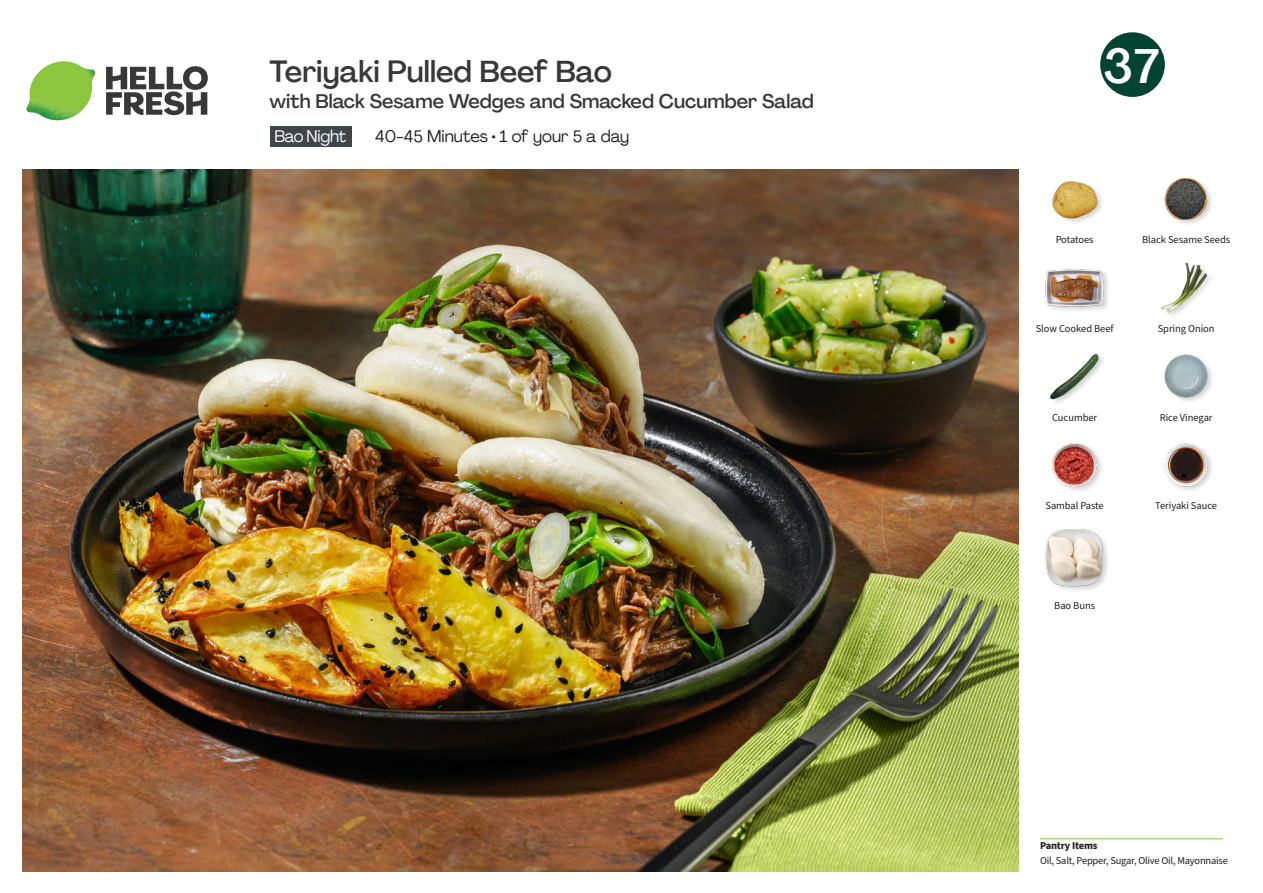
<style>
.page{position:relative;width:1263px;height:893px;background:#fff}
.page>*{position:absolute;margin:0;border:0;box-sizing:border-box;transform-origin:0 0}
.t1{font:500 48px "Agrandir";color:#fff}
._15_Titel_UK{font:500 30px "Agrandir";color:#383839}
._15_Titel_UK-2{font:500 19.5px "Agrandir";color:#383839}
._02_Box_Type{font:16.5px "Agrandir";color:#231f20}
._02_Box_Type-2{font:16.5px "Agrandir";letter-spacing:-.01em;color:#fff}
._18_FRONT_ingredients_UK{font:10.5px "Source Sans Pro";letter-spacing:-.005em;color:#231f20}
._14_Allergene_Text_7pt{font:10.5px "Source Sans Pro";letter-spacing:-.02em;color:#231f20}
._14_Allergene_Text_7pt-2{font:700 10.5px "Source Sans Pro";letter-spacing:-.02em;color:#231f20}
</style>
<div class="page">
<svg style="left:106px;top:66px;width:102px;height:49px"></svg>
<img style="left:26px;top:61px;width:69px;height:59px">
<img style="left:22px;top:170px;width:997px;height:702px">
<hr style="left:1040px;top:838px;width:183px;height:1px;background:#81c340">
<div style="left:271px;top:126px;width:81px;height:20px;background:#3f454b"></div>
<div style="left:1045px;top:528px;width:65px;height:65px;background:#231f20;opacity:.2"></div>
<img style="left:1046px;top:529px;width:57px;height:57px">
<img style="left:1049px;top:354px;width:54px;height:49px">
<img style="left:1052px;top:443px;width:50px;height:48px">
<img style="left:1164px;top:443px;width:48px;height:47px">
<img style="left:1164px;top:354px;width:48px;height:47px">
<img style="left:1052px;top:181px;width:50px;height:41px">
<div style="left:1045px;top:268px;width:65px;height:45px;background:#231f20;opacity:.2"></div>
<img style="left:1046px;top:268px;width:57px;height:45px">
<img style="left:1161px;top:262px;width:50px;height:53px">
<img style="left:1164px;top:178px;width:48px;height:46px">
<svg style="left:1100px;top:32px;width:65px;height:65px"></svg>
<p class="_15_Titel_UK" style="left:270px;top:53px;width:344px">Teriyaki Pulled Beef Bao</p>
<p class="_15_Titel_UK-2" style="left:270px;top:89px;width:545px">with Black Sesame Wedges and Smacked Cucumber Salad</p>
<p class="_02_Box_Type-2" style="left:274px;top:126px;width:73px">Bao Night</p>
<p class="_02_Box_Type" style="left:375px;top:126px;width:255px">40-45 Minutes • 1 of your 5 a day</p>
<p class="t1" style="left:1103px;top:36px;width:57px">37</p>
<p class="_18_FRONT_ingredients_UK" style="left:1056px;top:232px;width:40px">Potatoes</p>
<p class="_18_FRONT_ingredients_UK" style="left:1142px;top:232px;width:90px">Black Sesame Seeds</p>
<p class="_18_FRONT_ingredients_UK" style="left:1036px;top:321px;width:79px">Slow Cooked Beef</p>
<p class="_18_FRONT_ingredients_UK" style="left:1158px;top:321px;width:58px">Spring Onion</p>
<p class="_18_FRONT_ingredients_UK" style="left:1052px;top:410px;width:47px">Cucumber</p>
<p class="_18_FRONT_ingredients_UK" style="left:1160px;top:410px;width:54px">Rice Vinegar</p>
<p class="_18_FRONT_ingredients_UK" style="left:1045px;top:499px;width:60px">Sambal Paste</p>
<p class="_18_FRONT_ingredients_UK" style="left:1155px;top:499px;width:63px">Teriyaki Sauce</p>
<p class="_18_FRONT_ingredients_UK" style="left:1054px;top:598px;width:42px">Bao Buns</p>
<p class="_14_Allergene_Text_7pt-2" style="left:1040px;top:839px;width:59px">Pantry Items</p>
<p class="_14_Allergene_Text_7pt" style="left:1040px;top:854px;width:189px">Oil, Salt, Pepper, Sugar, Olive Oil, Mayonnaise</p>
</div>
